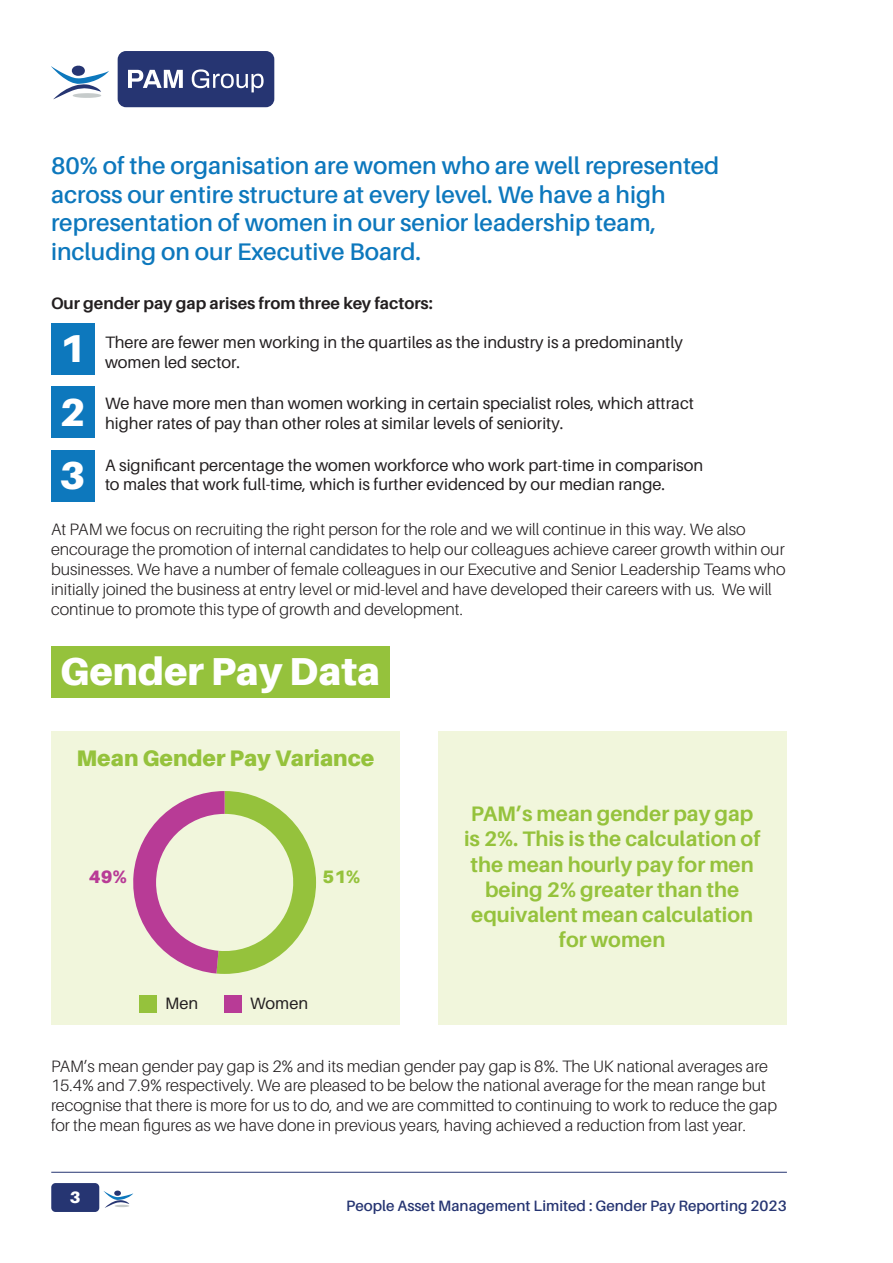
<style>
.page{position:relative;width:893px;height:1263px;background:#fff}
.page>*{position:absolute;margin:0;border:0;box-sizing:border-box;transform-origin:0 0}
.t1{font:900 39px/63.8px "Aileron";color:#fff;text-align:justify}
.t2{font:600 24px/28.8px "Aileron";color:#0d78bd}
.t3{font:900 22.5px "Aileron";color:#95c23c}
.t4{font:700 21px/25.2px "Aileron";color:#95c23c;text-align:center}
.t5{font:900 18px "Aileron";color:#b83b96}
.t6{font:900 18px "Aileron";color:#95c23c}
.t7{font:300 16.5px/19.8px "Aileron";color:#231f20}
.t8{font:16.5px/19.8px "Aileron";color:#231f20}
.t9{font:700 16.5px "Aileron";color:#231f20}
.t10{font:900 16.5px "Aileron";color:#fff}
.t11{font:600 15px "Aileron";color:#263572}
</style>
<div class="page">
<svg style="left:51px;top:65px;width:58px;height:34px"></svg>
<div style="left:118px;top:51px;width:156px;height:56px;background:#263572;border-radius:8px"></div>
<svg style="left:128px;top:70px;width:55px;height:18px"></svg>
<svg style="left:192px;top:69px;width:72px;height:23px"></svg>
<svg style="left:104px;top:1190px;width:29px;height:18px"></svg>
<div style="left:51px;top:1183px;width:48px;height:29px;background:#263572;border-radius:4px"></div>
<hr style="left:51px;top:1172px;width:736px;height:1px;background:#263572">
<div style="left:51px;top:646px;width:338px;height:51px;background:#95c23c"></div>
<div style="left:51px;top:323px;width:44px;height:51px;background:#0d78bd"></div>
<div style="left:51px;top:387px;width:44px;height:51px;background:#0d78bd"></div>
<div style="left:51px;top:451px;width:44px;height:51px;background:#0d78bd"></div>
<div style="left:51px;top:731px;width:349px;height:294px;background:#f1f6dc"></div>
<div style="left:438px;top:731px;width:349px;height:294px;background:#f1f6dc"></div>
<div style="left:140px;top:995px;width:17px;height:17px;background:#95c23c"></div>
<div style="left:225px;top:995px;width:17px;height:17px;background:#b83b96"></div>
<svg style="left:133px;top:791px;width:183px;height:183px"></svg>
<h2 class="t2" style="left:51px;top:151px;width:670px">80% of the organisation are women who are well represented across our entire structure at every level. We have a high representation of women in our senior leadership team, including on our Executive Board.</h2>
<p class="t9" style="left:51px;top:294px;width:383px">Our gender pay gap arises from three key factors:</p>
<p class="t8" style="left:105px;top:333px;width:579px">There are fewer men working in the quartiles as the industry is a predominantly women led sector.</p>
<p class="t8" style="left:51px;top:394px;width:15px">2.</p>
<p class="t8" style="left:105px;top:394px;width:590px">We have more men than women working in certain specialist roles, which attract higher rates of pay than other roles at similar levels of seniority.</p>
<p class="t8" style="left:51px;top:455px;width:15px">3.</p>
<p class="t8" style="left:105px;top:455px;width:600px">A significant percentage the women workforce who work part-time in comparison to males that work full-time, which is further evidenced by our median range.</p>
<p class="t7" style="left:51px;top:520px;width:736px">At PAM we focus on recruiting the right person for the role and we will continue in this way. We also encourage the promotion of internal candidates to help our colleagues achieve career growth within our businesses. We have a number of female colleagues in our Executive and Senior Leadership Teams who initially joined the business at entry level or mid-level and have developed their careers with us. We will continue to promote this type of growth and development.</p>
<h1 class="t1" style="left:60px;top:316px;width:27px">1<br>2<br>3</h1>
<h1 class="t1" style="left:60px;top:639px;width:322px">Gender Pay Data</h1>
<h3 class="t3" style="left:77px;top:745px;width:299px">Mean Gender Pay Variance</h3>
<p class="t5" style="left:89px;top:866px;width:39px">49%</p>
<p class="t6" style="left:322px;top:866px;width:39px">51%</p>
<p class="t8" style="left:165px;top:993px;width:35px">Men</p>
<p class="t8" style="left:250px;top:993px;width:59px">Women</p>
<p class="t4" style="left:464px;top:801px;width:298px">PAM’s mean gender pay gap is 2%. This is the calculation of the mean hourly pay for men being 2% greater than the equivalent mean calculation for women</p>
<p class="t7" style="left:51px;top:1056px;width:727px">PAM’s mean gender pay gap is 2% and its median gender pay gap is 8%. The UK national averages are 15.4% and 7.9% respectively. We are pleased to be below the national average for the mean range but recognise that there is more for us to do, and we are committed to continuing to work to reduce the gap for the mean figures as we have done in previous years, having achieved a reduction from last year.</p>
<p class="t10" style="left:70px;top:1188px;width:12px">3</p>
<p class="t11" style="left:346px;top:1198px;width:442px">People Asset Management Limited : Gender Pay Reporting 2023</p>
</div>
